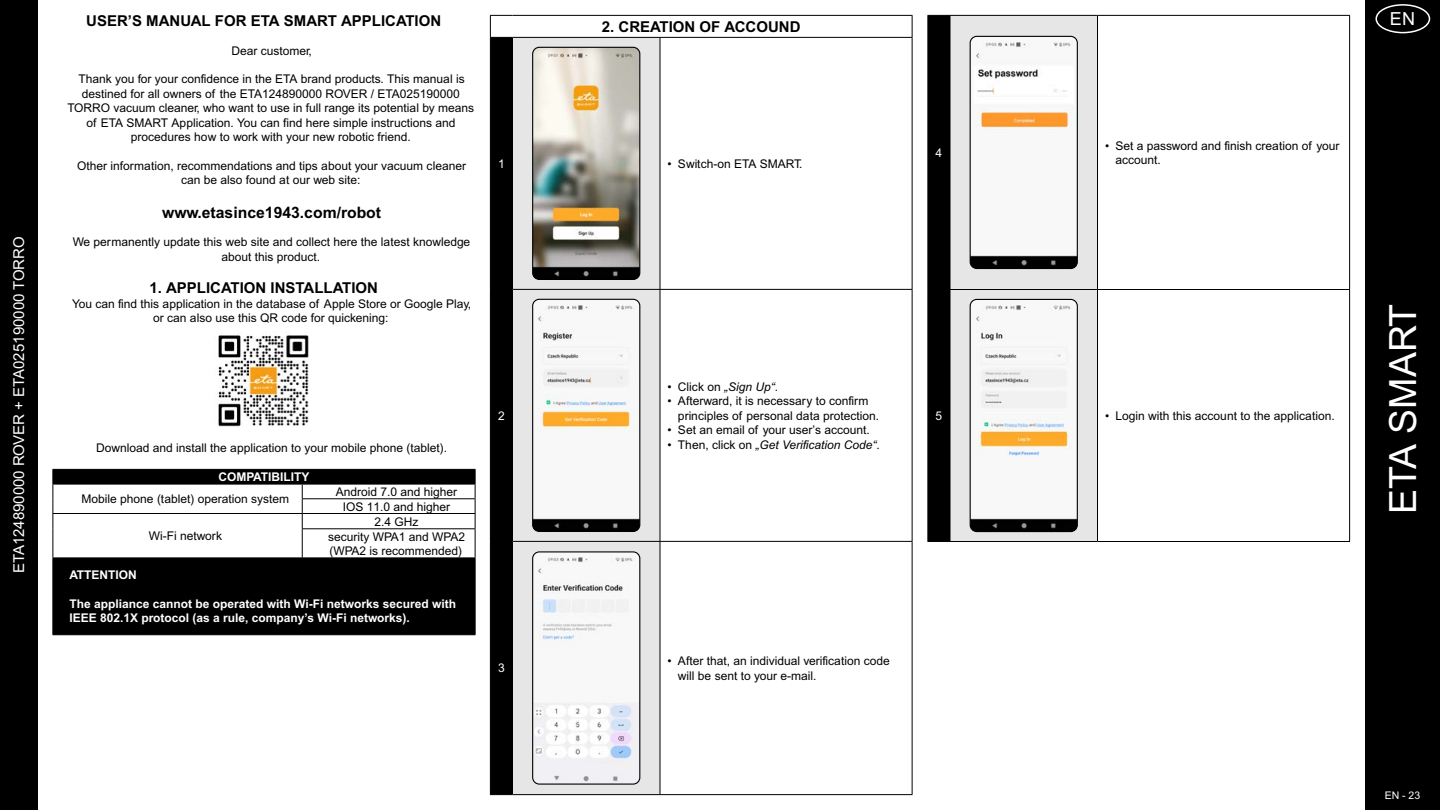
<style>
.page{position:relative;width:1440px;height:810px;background:#fff}
.page>*{position:absolute;margin:0;border:0;box-sizing:border-box;transform-origin:0 0}
.t1{font:37.5px "Arial MT Pro";color:#fff}
.t2{font:18px "Arial MT Pro";color:#fff}
.t3{font:700 15.75px "Arial MT Pro";color:#000}
.t4{font:700 15px "Arial MT Pro";color:#000}
.t5{font:15px "Arial MT Pro";color:#fff}
.t6{font:12px/14.4px "Arial MT Pro";color:#000;text-align:center}
.t7{font:700 12px/14.4px "Arial MT Pro";color:#fff}
.t8{font:italic 12px "Arial MT Pro";color:#000}
.t9{font:12px "Arial MT Pro";color:#fff}
.t10{font:10.5px "Arial MT Pro";color:#fff}
.s1{font-style:italic}
.s2{font-style:normal}
</style>
<div class="page">
<div style="left:1365px;top:0;width:75px;height:810px;background:#000"></div>
<div style="left:1376px;top:4px;width:54px;height:29px;border:2px solid #fff;border-radius:50%"></div>
<div style="left:0;top:0;width:38px;height:810px;background:#000"></div>
<img style="left:218px;top:335px;width:91px;height:92px">
<svg style="left:54px;top:470px;width:421px;height:164px;fill:#000"></svg>
<hr style="left:53px;top:469px;width:249px;height:1px;background:#000">
<hr style="left:302px;top:469px;width:174px;height:1px;background:#000">
<hr style="left:53px;top:484px;width:249px;height:1px;background:#000">
<hr style="left:302px;top:484px;width:174px;height:1px;background:#000">
<hr style="left:302px;top:498px;width:174px;height:1px;background:#000">
<hr style="left:53px;top:513px;width:249px;height:1px;background:#000">
<hr style="left:302px;top:513px;width:174px;height:1px;background:#000">
<svg style="left:53px;top:470px;width:1px;height:88px"></svg>
<hr style="left:302px;top:528px;width:174px;height:1px;background:#000">
<svg style="left:302px;top:484px;width:1px;height:74px"></svg>
<svg style="left:475px;top:470px;width:1px;height:88px"></svg>
<hr style="left:53px;top:558px;width:249px;height:1px;background:#000">
<hr style="left:53px;top:558px;width:1px;height:76px;background:#000">
<hr style="left:302px;top:558px;width:174px;height:1px;background:#000">
<hr style="left:475px;top:558px;width:1px;height:76px;background:#000">
<hr style="left:53px;top:634px;width:249px;height:1px;background:#000">
<hr style="left:302px;top:634px;width:174px;height:1px;background:#000">
<div style="left:513px;top:38px;width:147px;height:756px;background:#e6e6e6"></div>
<hr style="left:512px;top:15px;width:148px;height:1px;background:#000">
<hr style="left:660px;top:15px;width:253px;height:1px;background:#000">
<svg style="left:912px;top:16px;width:1px;height:21px"></svg>
<hr style="left:512px;top:37px;width:148px;height:1px;background:#000">
<hr style="left:512px;top:38px;width:1px;height:251px;background:#000">
<hr style="left:660px;top:37px;width:253px;height:1px;background:#000">
<hr style="left:660px;top:38px;width:1px;height:251px;background:#000">
<hr style="left:912px;top:38px;width:1px;height:251px;background:#000">
<hr style="left:512px;top:289px;width:148px;height:1px;background:#000">
<hr style="left:512px;top:290px;width:1px;height:251px;background:#000">
<hr style="left:660px;top:289px;width:253px;height:1px;background:#000">
<hr style="left:660px;top:290px;width:1px;height:251px;background:#000">
<hr style="left:912px;top:290px;width:1px;height:251px;background:#000">
<hr style="left:512px;top:541px;width:148px;height:1px;background:#000">
<hr style="left:512px;top:542px;width:1px;height:252px;background:#000">
<hr style="left:660px;top:541px;width:253px;height:1px;background:#000">
<hr style="left:660px;top:542px;width:1px;height:252px;background:#000">
<hr style="left:912px;top:542px;width:1px;height:252px;background:#000">
<svg style="left:490px;top:15px;width:22px;height:780px;background:#070707"></svg>
<hr style="left:512px;top:794px;width:148px;height:1px;background:#000">
<hr style="left:660px;top:794px;width:253px;height:1px;background:#000">
<img style="left:533px;top:47px;width:107px;height:232px">
<div style="left:532px;top:47px;width:108px;height:233px;border:1px solid #000;border-radius:7px"></div>
<img style="left:533px;top:299px;width:107px;height:232px">
<div style="left:532px;top:299px;width:108px;height:233px;border:1px solid #000;border-radius:7px"></div>
<img style="left:533px;top:552px;width:107px;height:232px">
<div style="left:532px;top:551px;width:108px;height:234px;border:1px solid #000;border-radius:7px"></div>
<div style="left:951px;top:16px;width:146px;height:525px;background:#e6e6e6"></div>
<hr style="left:950px;top:15px;width:148px;height:1px;background:#000">
<hr style="left:950px;top:16px;width:1px;height:273px;background:#000">
<hr style="left:1097px;top:15px;width:253px;height:1px;background:#000">
<hr style="left:1097px;top:16px;width:1px;height:273px;background:#000">
<hr style="left:1349px;top:16px;width:1px;height:273px;background:#000">
<hr style="left:950px;top:289px;width:148px;height:1px;background:#000">
<hr style="left:950px;top:290px;width:1px;height:251px;background:#000">
<hr style="left:1097px;top:289px;width:253px;height:1px;background:#000">
<hr style="left:1097px;top:290px;width:1px;height:251px;background:#000">
<hr style="left:1349px;top:290px;width:1px;height:251px;background:#000">
<div style="left:927px;top:15px;width:23px;height:527px;background:#000"></div>
<hr style="left:950px;top:541px;width:148px;height:1px;background:#000">
<hr style="left:1097px;top:541px;width:253px;height:1px;background:#000">
<img style="left:970px;top:36px;width:107px;height:233px">
<div style="left:970px;top:36px;width:108px;height:233px;border:1px solid #000;border-radius:7px"></div>
<img style="left:970px;top:299px;width:107px;height:233px">
<div style="left:970px;top:299px;width:108px;height:233px;border:1px solid #000;border-radius:7px"></div>
<p class="t5" style="left:10px;top:573px;width:338px;rotate:-90deg">ETA124890000 ROVER + ETA025190000 TORRO</p>
<p class="t4" style="left:86px;top:12px;width:357px">USER’S MANUAL FOR ETA SMART APPLICATION</p>
<p class="t6" style="left:231px;top:44px;width:82px">Dear customer,</p>
<p class="t6" style="left:68px;top:73px;width:408px">Thank you for your confidence in the ETA brand products. This manual is destined for all owners of the ETA124890000 ROVER / ETA025190000<br>TORRO vacuum cleaner, who want to use in full range its potential by means of ETA SMART Application. You can find here simple instructions and procedures how to work with your new robotic friend.</p>
<p class="t6" style="left:77px;top:159px;width:390px">Other information, recommendations and tips about your vacuum cleaner can be also found at our web site:</p>
<h3 class="t3" style="left:162px;top:203px;width:221px">www.etasince1943.com/robot</h3>
<p class="t6" style="left:73px;top:236px;width:399px">We permanently update this web site and collect here the latest knowledge about this product.</p>
<p class="t4" style="left:149px;top:279px;width:230px">1. APPLICATION INSTALLATION</p>
<p class="t6" style="left:72px;top:297px;width:401px">You can find this application in the database of Apple Store or Google Play, or can also use this QR code for quickening:</p>
<p class="t6" style="left:96px;top:441px;width:353px">Download and install the application to your mobile phone (tablet).</p>
<p class="t7" style="left:219px;top:470px;width:92px">COMPATIBILITY</p>
<p class="t6" style="left:82px;top:492px;width:209px">Mobile phone (tablet) operation system</p>
<p class="t6" style="left:336px;top:485px;width:123px;line-height:14.7px">Android 7.0 and higher<br>IOS 11.0 and higher</p>
<p class="t6" style="left:149px;top:529px;width:75px">Wi-Fi network</p>
<p class="t6" style="left:328px;top:515px;width:138px;line-height:14.7px">2.4 GHz<br>security WPA1 and WPA2 (WPA2 is recommended)</p>
<p class="t7" style="left:69px;top:568px;width:69px">ATTENTION</p>
<p class="t7" style="left:69px;top:597px;width:388px">The appliance cannot be operated with Wi-Fi networks secured with<br>IEEE 802.1X protocol (as a rule, company’s Wi-Fi networks).</p>
<p class="t4" style="left:602px;top:18px;width:200px">2. CREATION OF ACCOUND</p>
<p class="t9" style="left:498px;top:157px;width:8px">1</p>
<p class="t6" style="left:667px;top:157px;width:136px">• Switch-on ETA SMART.</p>
<p class="t9" style="left:498px;top:409px;width:8px">2</p>
<p class="t6" style="left:667px;top:380px;width:112px">• Click on <span class="s1">„Sign Up“</span>.</p>
<p class="t6" style="left:678px;top:395px;width:203px;text-align:left;text-indent:-10px">• Afterward, it is necessary to confirm principles of personal data protection.</p>
<p class="t6" style="left:667px;top:423px;width:204px">• Set an email of your user’s account.</p>
<p class="t8" style="left:667px;top:437px;width:214px"><span class="s2">• Then, click on</span> „Get Verification Code“<span class="s2">.</span></p>
<p class="t9" style="left:498px;top:661px;width:8px">3</p>
<p class="t6" style="left:678px;top:654px;width:213px;text-align:left;text-indent:-10px">• After that, an individual verification code will be sent to your e-mail.</p>
<p class="t9" style="left:936px;top:146px;width:8px">4</p>
<p class="t6" style="left:1115px;top:139px;width:226px;text-align:left;text-indent:-10px">• Set a password and finish creation of your account.</p>
<h2 class="t2" style="left:1390px;top:9px;width:27px">EN</h2>
<p class="t9" style="left:936px;top:409px;width:8px">5</p>
<p class="t6" style="left:1105px;top:409px;width:231px">• Login with this account to the application.</p>
<h1 class="t1" style="left:1381px;top:514px;width:212px;rotate:-90deg">ETA SMART</h1>
<p class="t10" style="left:1385px;top:789px;width:37px">EN - 23</p>
</div>
